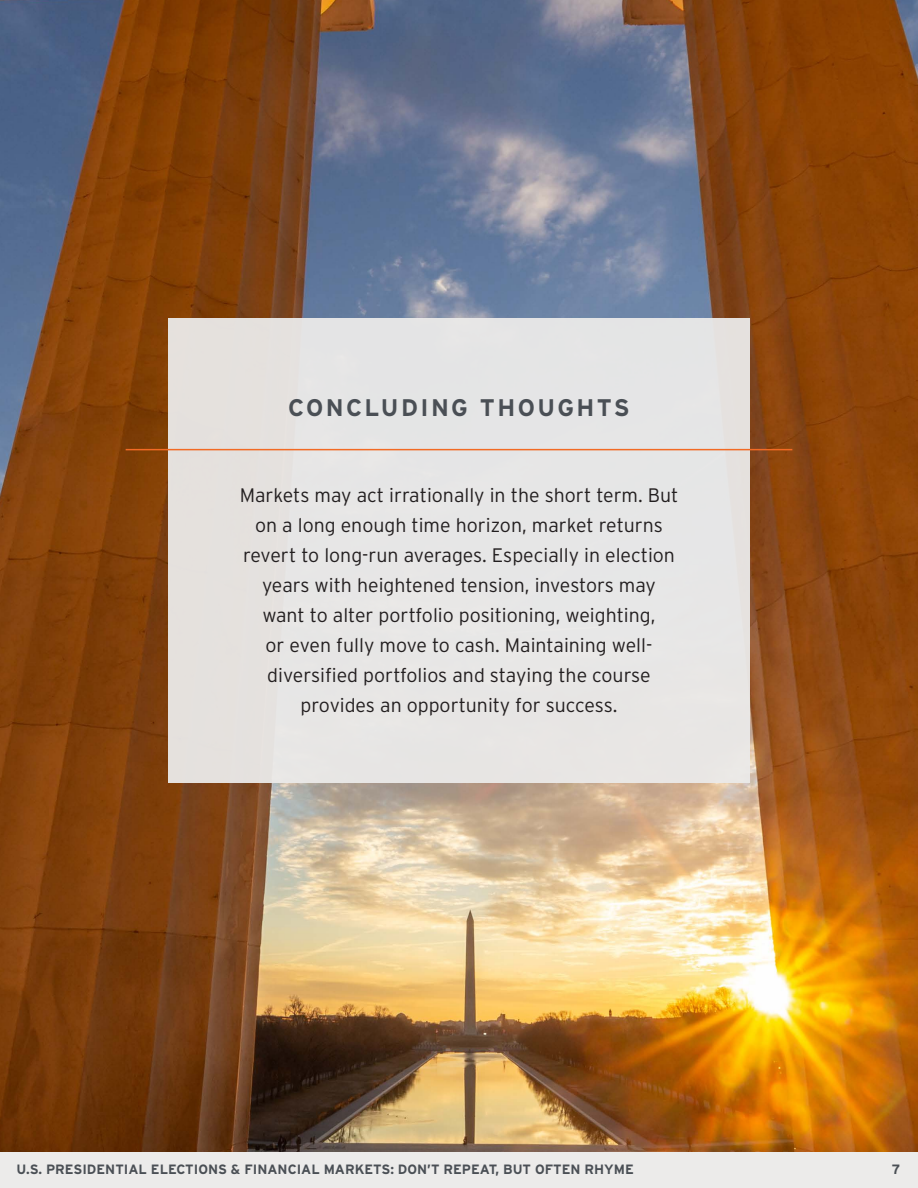
<style>
.page{position:relative;width:918px;height:1188px;background:#fff}
.page>*{position:absolute;margin:0;border:0;box-sizing:border-box;transform-origin:0 0}
.t1{font:700 24px "Interstate";letter-spacing:.1em;color:#4a4f55}
.t2{font:300 19.5px/30px "Interstate";color:#231f20;text-align:center}
.t3{font:700 13.5px "Interstate";color:#4a4f55}
</style>
<div class="page">
<div style="left:0;top:1151px;width:918px;height:37px;background:#ebeae9"></div>
<img style="left:0;top:0;width:918px;height:1151px">
<div style="left:168px;top:319px;width:582px;height:464px;background:#ebeae9"></div>
<hr style="left:126px;top:449px;width:666px;height:1px;background:#f26a24">
<p class="t1" style="left:288px;top:394px;width:343px">CONCLUDING THOUGHTS</p>
<p class="t2" style="left:240px;top:480px;width:440px">Markets may act irrationally in the short term. But on a long enough time horizon, market returns revert to long-run averages. Especially in election years with heightened tension, investors may want to alter portfolio positioning, weighting,<br>or even fully move to cash. Maintaining well&shy;diversified portfolios and staying the course provides an opportunity for success.</p>
<p class="t3" style="left:16px;top:1162px;width:619px">U.S. PRESIDENTIAL ELECTIONS &amp; FINANCIAL MARKETS: DON’T REPEAT, BUT OFTEN RHYME</p>
<p class="t3" style="left:892px;top:1162px;width:10px">7</p>
</div>
